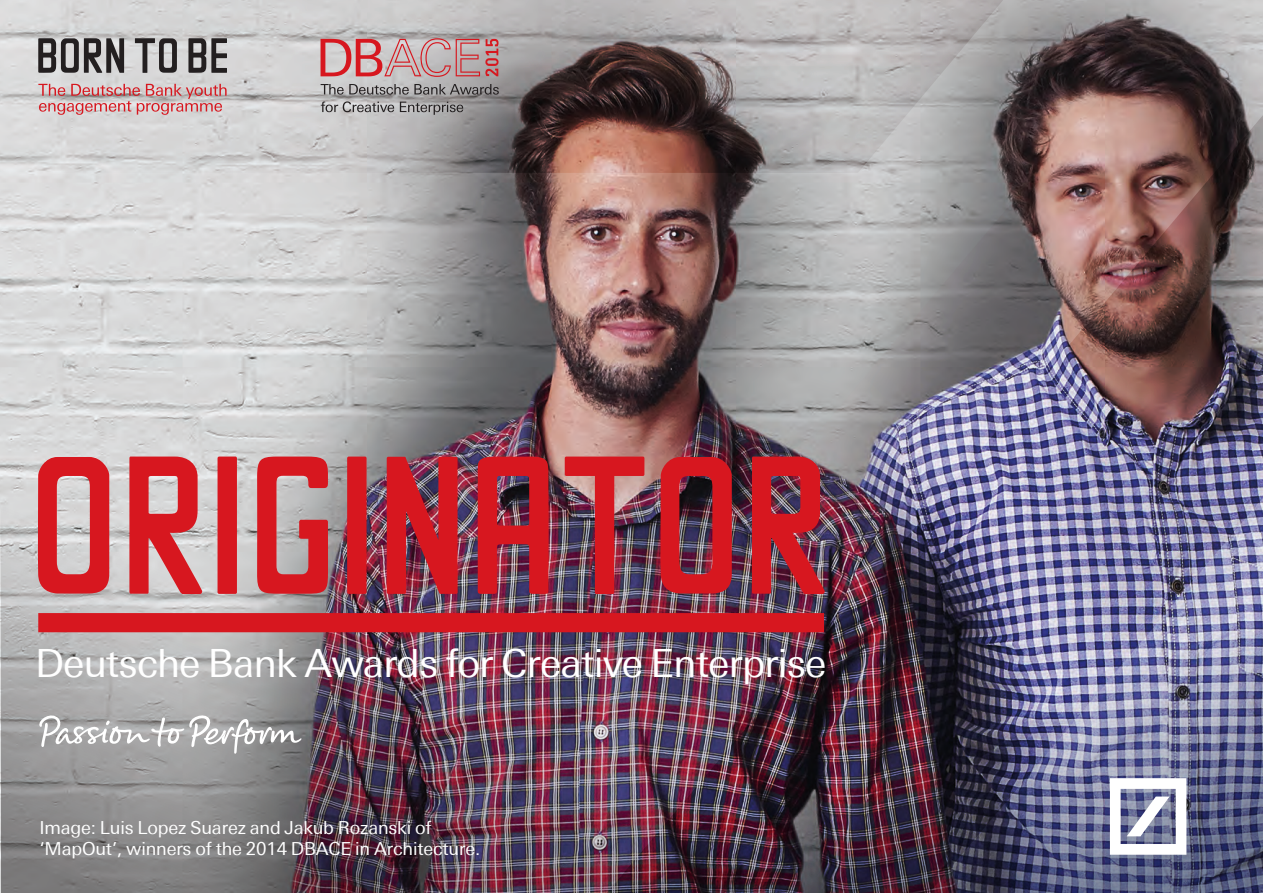
<style>
.page{position:relative;width:1263px;height:893px;background:#fff}
.page>*{position:absolute;margin:0;border:0;box-sizing:border-box;transform-origin:0 0}
.t1{font:192px "Berber";letter-spacing:-.01em;color:#d7171f}
.t2{font:39px "Univers Deutsche Bank";letter-spacing:-.02em;color:#fff}
.t3{font:18px/21px "Univers Deutsche Bank";letter-spacing:-.01em;color:#fff}
</style>
<div class="page">
<svg style="left:1px;top:330px;width:180px;height:563px;background:#b9b9ba"></svg>
<img style="left:1127px;top:276px;width:136px;height:617px">
<img style="left:181px;top:276px;width:946px;height:617px">
<svg style="left:0;top:0;width:1263px;height:276px;background:#a39998"></svg>
<svg style="left:37px;top:711px;width:265px;height:43px;background:#acacad"></svg>
<svg style="left:1110px;top:778px;width:76px;height:77px"></svg>
<svg style="left:38px;top:84px;width:189px;height:31px;background:#d0a8a9"></svg>
<svg style="left:38px;top:38px;width:189px;height:35px;background:#848282"></svg>
<div style="left:38px;top:613px;width:786px;height:19px;background:#d7171f"></div>
<svg style="left:320px;top:38px;width:178px;height:39px;background:#c89497"></svg>
<svg style="left:321px;top:84px;width:178px;height:11px;background:#908e8f"></svg>
<svg style="left:321px;top:101px;width:73px;height:11px"></svg>
<svg style="left:400px;top:102px;width:63px;height:13px"></svg>
<h1 class="t1" style="left:28px;top:430px;width:805px">ORIGINATOR</h1>
<h2 class="t2" style="left:35px;top:640px;width:793px">Deutsche Bank Awards for Creative Enterprise</h2>
<p class="t3" style="left:39px;top:817px;width:442px">Image: Luis Lopez Suarez and Jakub Rozanski of ‘MapOut’, winners of the 2014 DBACE in Architecture.</p>
</div>
